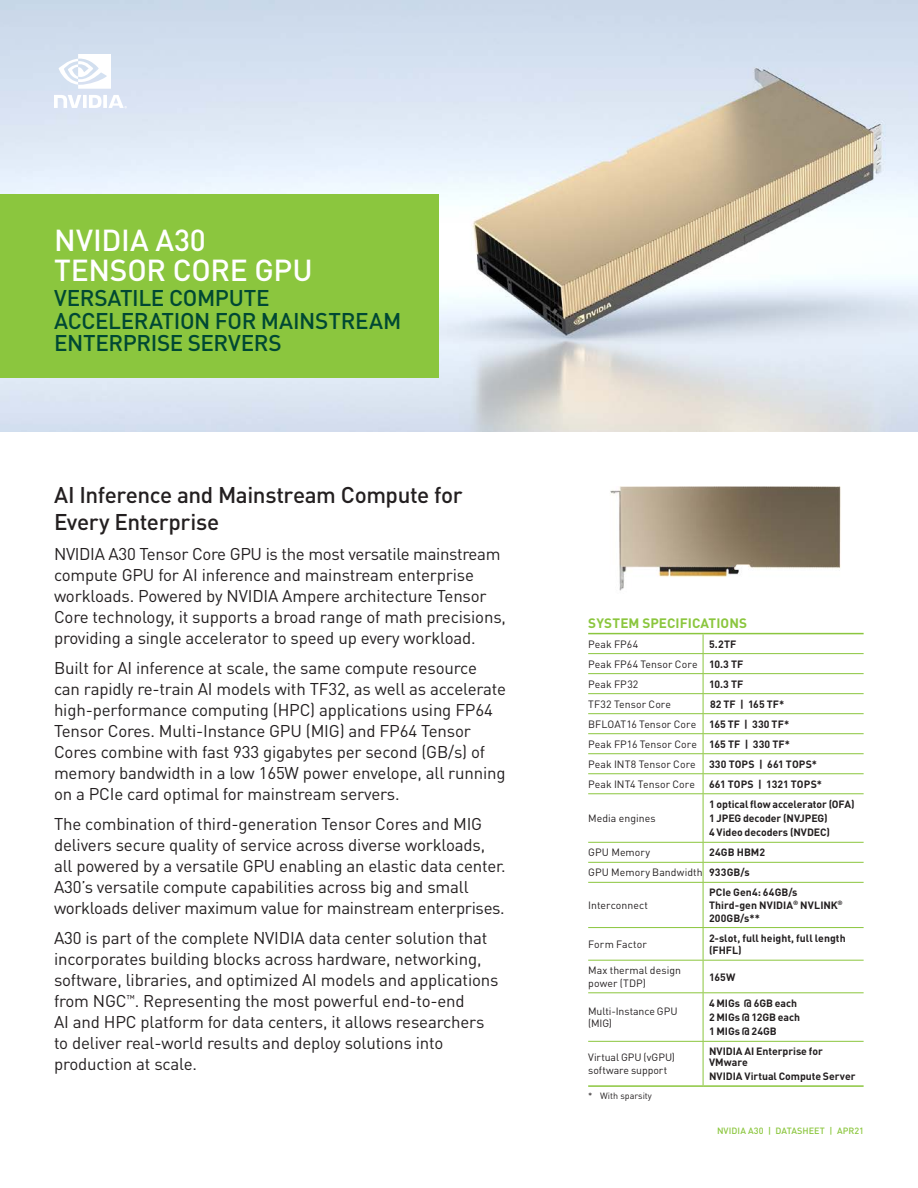
<style>
.page{position:relative;width:918px;height:1188px;background:#fff}
.page>*{position:absolute;margin:0;border:0;box-sizing:border-box;transform-origin:0 0}
.H0__Green_Bar_Title{font:500 30px/30px "DIN Pro";letter-spacing:-.005em;color:#fff}
.H0__Green_Bar_Title-2{font:500 22.5px/22.5px "DIN Pro";letter-spacing:-.015em;color:#004833}
.h2_-Black-normal{font:500 22.5px/27px "DIN Pro";letter-spacing:-.02em;color:#231f20}
.p_-_Basic_Paragraph{font:16.8px/21px "DIN Pro";letter-spacing:-.01em;color:#231f20}
.H5_376_green_9_11_AL{font:700 13.5px "DIN Pro";letter-spacing:.005em;color:#8bc63e}
.Table_text_bold_8_10{font:700 10.5px/12.6px "DIN Pro";color:#231f20}
.Table_text_Regular_8{font:10.5px/12.6px "DIN Pro";letter-spacing:.005em;color:#231f20}
.t1{font:500 9px "DIN Pro";letter-spacing:.01em;color:#8bc63e}
.p_-_Basic_Paragraph-2{font:9px "DIN Pro";color:#231f20}
</style>
<div class="page">
<img style="left:0;top:0;width:918px;height:432px">
<hr style="left:703px;top:653px;width:161px;height:1px;background:#8bc63e">
<hr style="left:703px;top:733px;width:161px;height:1px;background:#8bc63e">
<hr style="left:703px;top:753px;width:161px;height:1px;background:#8bc63e">
<hr style="left:703px;top:773px;width:161px;height:1px;background:#8bc63e">
<hr style="left:703px;top:793px;width:161px;height:1px;background:#8bc63e">
<hr style="left:703px;top:842px;width:161px;height:1px;background:#8bc63e">
<hr style="left:703px;top:862px;width:161px;height:1px;background:#8bc63e">
<hr style="left:703px;top:882px;width:161px;height:1px;background:#8bc63e">
<hr style="left:703px;top:927px;width:161px;height:1px;background:#8bc63e">
<hr style="left:703px;top:673px;width:161px;height:1px;background:#8bc63e">
<hr style="left:703px;top:693px;width:161px;height:1px;background:#8bc63e">
<hr style="left:703px;top:713px;width:161px;height:1px;background:#8bc63e">
<hr style="left:703px;top:960px;width:161px;height:1px;background:#8bc63e">
<hr style="left:588px;top:653px;width:115px;height:1px;background:#8bc63e">
<hr style="left:588px;top:673px;width:115px;height:1px;background:#8bc63e">
<hr style="left:588px;top:693px;width:115px;height:1px;background:#8bc63e">
<hr style="left:588px;top:713px;width:115px;height:1px;background:#8bc63e">
<hr style="left:588px;top:733px;width:115px;height:1px;background:#8bc63e">
<hr style="left:588px;top:753px;width:115px;height:1px;background:#8bc63e">
<hr style="left:588px;top:773px;width:115px;height:1px;background:#8bc63e">
<hr style="left:588px;top:793px;width:115px;height:1px;background:#8bc63e">
<hr style="left:588px;top:842px;width:115px;height:1px;background:#8bc63e">
<hr style="left:588px;top:862px;width:115px;height:1px;background:#8bc63e">
<hr style="left:588px;top:882px;width:115px;height:1px;background:#8bc63e">
<hr style="left:588px;top:927px;width:115px;height:1px;background:#8bc63e">
<hr style="left:588px;top:960px;width:115px;height:1px;background:#8bc63e">
<hr style="left:588px;top:1085px;width:115px;height:2px;background:#8bc63e">
<hr style="left:703px;top:1085px;width:161px;height:2px;background:#8bc63e">
<hr style="left:588px;top:633px;width:115px;height:1px;background:#8bc63e">
<hr style="left:703px;top:633px;width:161px;height:1px;background:#8bc63e">
<hr style="left:588px;top:992px;width:115px;height:1px;background:#8bc63e">
<hr style="left:703px;top:992px;width:161px;height:1px;background:#8bc63e">
<hr style="left:588px;top:1041px;width:115px;height:1px;background:#8bc63e">
<hr style="left:703px;top:1041px;width:161px;height:1px;background:#8bc63e">
<svg style="left:703px;top:634px;width:1px;height:159px"></svg>
<hr style="left:703px;top:794px;width:1px;height:48px;background:#8bc63e">
<svg style="left:703px;top:843px;width:1px;height:39px"></svg>
<hr style="left:703px;top:883px;width:1px;height:44px;background:#8bc63e">
<hr style="left:703px;top:928px;width:1px;height:32px;background:#8bc63e">
<hr style="left:703px;top:961px;width:1px;height:31px;background:#8bc63e">
<hr style="left:703px;top:993px;width:1px;height:48px;background:#8bc63e">
<hr style="left:703px;top:1042px;width:1px;height:43px;background:#8bc63e">
<img style="left:610px;top:486px;width:231px;height:105px">
<svg style="left:54px;top:95px;width:73px;height:13px"></svg>
<svg style="left:59px;top:54px;width:52px;height:35px"></svg>
<div style="left:0;top:194px;width:439px;height:184px;background:#8bc63e"></div>
<p class="H0__Green_Bar_Title" style="left:54px;top:223px;width:260px">NVIDIA A30<br>TENSOR CORE GPU</p>
<p class="H0__Green_Bar_Title-2" style="left:54px;top:286px;width:349px">VERSATILE COMPUTE<br>ACCELERATION FOR MAINSTREAM<br>ENTERPRISE SERVERS</p>
<h2 class="h2_-Black-normal" style="left:54px;top:481px;width:410px">AI Inference and Mainstream Compute for<br>Every Enterprise</h2>
<p class="p_-_Basic_Paragraph" style="left:54px;top:543px;width:454px">NVIDIA A30 Tensor Core GPU is the most versatile mainstream compute GPU for AI inference and mainstream enterprise workloads. Powered by NVIDIA Ampere architecture Tensor Core technology, it supports a broad range of math precisions, providing a single accelerator to speed up every workload.</p>
<p class="p_-_Basic_Paragraph" style="left:54px;top:657px;width:454px">Built for AI inference at scale, the same compute resource can rapidly re-train AI models with TF32, as well as accelerate high-performance computing (HPC) applications using FP64<br>Tensor Cores. Multi-Instance GPU (MIG) and FP64 Tensor Cores combine with fast 933 gigabytes per second (GB/s) of memory bandwidth in a low 165W power envelope, all running on a PCIe card optimal for mainstream servers.</p>
<p class="p_-_Basic_Paragraph" style="left:54px;top:813px;width:453px">The combination of third-generation Tensor Cores and MIG delivers secure quality of service across diverse workloads, all powered by a versatile GPU enabling an elastic data center.<br>A30’s versatile compute capabilities across big and small workloads deliver maximum value for mainstream enterprises.</p>
<p class="p_-_Basic_Paragraph" style="left:54px;top:927px;width:446px">A30 is part of the complete NVIDIA data center solution that incorporates building blocks across hardware, networking, software, libraries, and optimized AI models and applications from NGC<sup>™</sup>. Representing the most powerful end-to-end<br>AI and HPC platform for data centers, it allows researchers to deliver real-world results and deploy solutions into production at scale.</p>
<h5 class="H5_376_green_9_11_AL" style="left:588px;top:614px;width:160px">SYSTEM SPECIFICATIONS</h5>
<p class="Table_text_Regular_8" style="left:588px;top:637px;width:52px">Peak FP64</p>
<p class="Table_text_bold_8_10" style="left:709px;top:637px;width:29px">5.2TF</p>
<p class="Table_text_Regular_8" style="left:588px;top:657px;width:111px">Peak FP64 Tensor Core</p>
<p class="Table_text_bold_8_10" style="left:709px;top:657px;width:36px">10.3 TF</p>
<p class="Table_text_Regular_8" style="left:588px;top:677px;width:52px">Peak FP32</p>
<p class="Table_text_bold_8_10" style="left:709px;top:677px;width:36px">10.3 TF</p>
<p class="Table_text_Regular_8" style="left:588px;top:697px;width:84px">TF32 Tensor Core</p>
<p class="Table_text_bold_8_10" style="left:710px;top:697px;width:76px">82 TF | 165 TF*</p>
<p class="Table_text_Regular_8" style="left:588px;top:717px;width:110px">BFLOAT16 Tensor Core</p>
<p class="Table_text_bold_8_10" style="left:709px;top:717px;width:82px">165 TF | 330 TF*</p>
<p class="Table_text_Regular_8" style="left:588px;top:737px;width:110px">Peak FP16 Tensor Core</p>
<p class="Table_text_bold_8_10" style="left:709px;top:737px;width:83px">165 TF | 330 TF*</p>
<p class="Table_text_Regular_8" style="left:588px;top:757px;width:109px">Peak INT8 Tensor Core</p>
<p class="Table_text_bold_8_10" style="left:709px;top:757px;width:109px">330 TOPS | 661 TOPS*</p>
<p class="Table_text_Regular_8" style="left:588px;top:777px;width:108px">Peak INT4 Tensor Core</p>
<p class="Table_text_bold_8_10" style="left:709px;top:777px;width:114px">661 TOPS | 1321 TOPS*</p>
<p class="Table_text_Regular_8" style="left:588px;top:812px;width:69px">Media engines</p>
<p class="Table_text_bold_8_10" style="left:709px;top:797px;width:147px">1 optical flow accelerator (OFA)</p>
<p class="Table_text_bold_8_10" style="left:709px;top:812px;width:120px">1 JPEG decoder (NVJPEG)</p>
<p class="Table_text_bold_8_10" style="left:709px;top:826px;width:122px">4 Video decoders (NVDEC)</p>
<p class="Table_text_Regular_8" style="left:588px;top:846px;width:64px">GPU Memory</p>
<p class="Table_text_bold_8_10" style="left:709px;top:846px;width:58px">24GB HBM2</p>
<p class="Table_text_Regular_8" style="left:588px;top:866px;width:116px">GPU Memory Bandwidth</p>
<p class="Table_text_bold_8_10" style="left:709px;top:866px;width:42px">933GB/s</p>
<p class="Table_text_Regular_8" style="left:588px;top:898px;width:61px">Interconnect</p>
<p class="Table_text_bold_8_10" style="left:709px;top:886px;width:135px">PCIe Gen4: 64GB/s<br>Third-gen NVIDIA<sup>®</sup> NVLINK<sup>®<br></sup>200GB/s**</p>
<p class="Table_text_Regular_8" style="left:588px;top:937px;width:60px">Form Factor</p>
<p class="Table_text_bold_8_10" style="left:709px;top:931px;width:138px">2-slot, full height, full length (FHFL)</p>
<p class="Table_text_Regular_8" style="left:588px;top:964px;width:94px">Max thermal design power (TDP)</p>
<p class="Table_text_bold_8_10" style="left:709px;top:970px;width:28px">165W</p>
<p class="Table_text_Regular_8" style="left:588px;top:1004px;width:91px">Multi-Instance GPU (MIG)</p>
<p class="Table_text_bold_8_10" style="left:709px;top:996px;width:89px">4 MIGs @ 6GB each</p>
<p class="Table_text_bold_8_10" style="left:709px;top:1011px;width:92px">2 MIGs @ 12GB each</p>
<p class="Table_text_bold_8_10" style="left:709px;top:1025px;width:69px">1 MIGs @ 24GB</p>
<p class="Table_text_Regular_8" style="left:588px;top:1051px;width:88px">Virtual GPU (vGPU) software support</p>
<p class="Table_text_bold_8_10" style="left:709px;top:1046px;width:115px;line-height:10.5px">NVIDIA AI Enterprise for<br>VMware</p>
<p class="Table_text_bold_8_10" style="left:709px;top:1070px;width:148px">NVIDIA Virtual Compute Server</p>
<p class="p_-_Basic_Paragraph-2" style="left:588px;top:1090px;width:65px">* With sparsity</p>
<p class="t1" style="left:717px;top:1125px;width:97px">NVIDIA A30 | DataSheet</p>
<p class="t1" style="left:829px;top:1125px;width:36px">| APR21</p>
</div>
